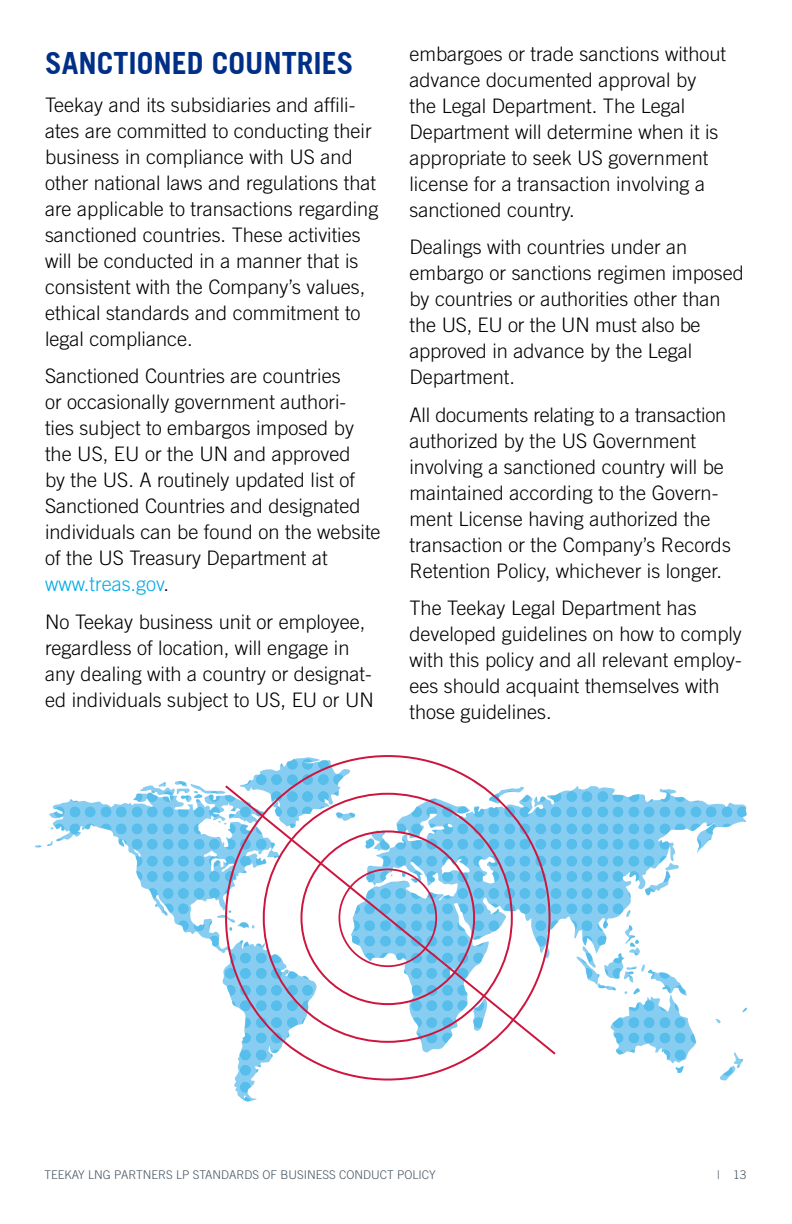
<style>
.page{position:relative;width:792px;height:1224px;background:#fff}
.page>*{position:absolute;margin:0;border:0;box-sizing:border-box;transform-origin:0 0}
.t1{font:700 30px "Trade Gothic";color:#002f87}
.t2{font:300 20px/26px "Trade Gothic";color:#000}
.t3{font:300 12px "Trade Gothic";color:#485865}
.s1{color:#00aae7}
</style>
<div class="page">
<svg style="left:35px;top:844px;width:14px;height:4px"></svg>
<svg style="left:49px;top:793px;width:208px;height:309px"></svg>
<svg style="left:556px;top:784px;width:191px;height:155px"></svg>
<svg style="left:645px;top:842px;width:34px;height:53px"></svg>
<svg style="left:625px;top:910px;width:7px;height:7px"></svg>
<svg style="left:720px;top:1052px;width:23px;height:29px"></svg>
<svg style="left:742px;top:1007px;width:5px;height:6px"></svg>
<svg style="left:715px;top:1018px;width:6px;height:6px"></svg>
<svg style="left:575px;top:925px;width:121px;height:148px"></svg>
<svg style="left:225px;top:755px;width:250px;height:326px"></svg>
<svg style="left:140px;top:757px;width:342px;height:296px"></svg>
<svg style="left:225px;top:785px;width:331px;height:270px"></svg>
<h1 class="t1" style="left:45px;top:45px;width:34px">SANCTIONED</h1>
<h1 class="t1" style="left:212px;top:45px;width:33px">COUNTRIES</h1>
<p class="t2" style="left:45px;top:91px;width:335px">Teekay and its subsidiaries and affili&shy;ates are committed to conducting their business in compliance with US and other national laws and regulations that are applicable to transactions regarding sanctioned countries. These activities will be conducted in a manner that is consistent with the Company’s values, ethical standards and commitment to legal compliance.</p>
<p class="t2" style="left:45px;top:363px;width:337px">Sanctioned Countries are countries<br>or occasionally government authori-<br>ties subject to embargos imposed by the US, EU or the UN and approved<br>by the US. A routinely updated list of Sanctioned Countries and designated individuals can be found on the website of the US Treasury Department at <span class="s1">www.treas.gov</span>.</p>
<p class="t2" style="left:45px;top:608px;width:330px">No Teekay business unit or employee, regardless of location, will engage in any dealing with a country or designat&shy;ed individuals subject to US, EU or UN</p>
<p class="t2" style="left:410px;top:40px;width:318px">embargoes or trade sanctions without advance documented approval by the Legal Department. The Legal Department will determine when it is appropriate to seek US government license for a transaction involving a sanctioned country.</p>
<p class="t2" style="left:410px;top:234px;width:336px">Dealings with countries under an embargo or sanctions regimen imposed by countries or authorities other than the US, EU or the UN must also be approved in advance by the Legal<br>Department.</p>
<p class="t2" style="left:410px;top:401px;width:323px">All documents relating to a transaction authorized by the US Government involving a sanctioned country will be maintained according to the Govern&shy;ment License having authorized the transaction or the Company’s Records Retention Policy, whichever is longer.</p>
<p class="t2" style="left:410px;top:595px;width:334px">The Teekay Legal Department has developed guidelines on how to comply with this policy and all relevant employ&shy;ees should acquaint themselves with those guidelines.</p>
<p class="t3" style="left:45px;top:1167px;width:393px">TEEKAY LNG PARTNERS LP STANDARDS OF BUSINESS CONDUCT POLICY</p>
<p class="t3" style="left:717px;top:1167px;width:31px">| 13</p>
</div>
